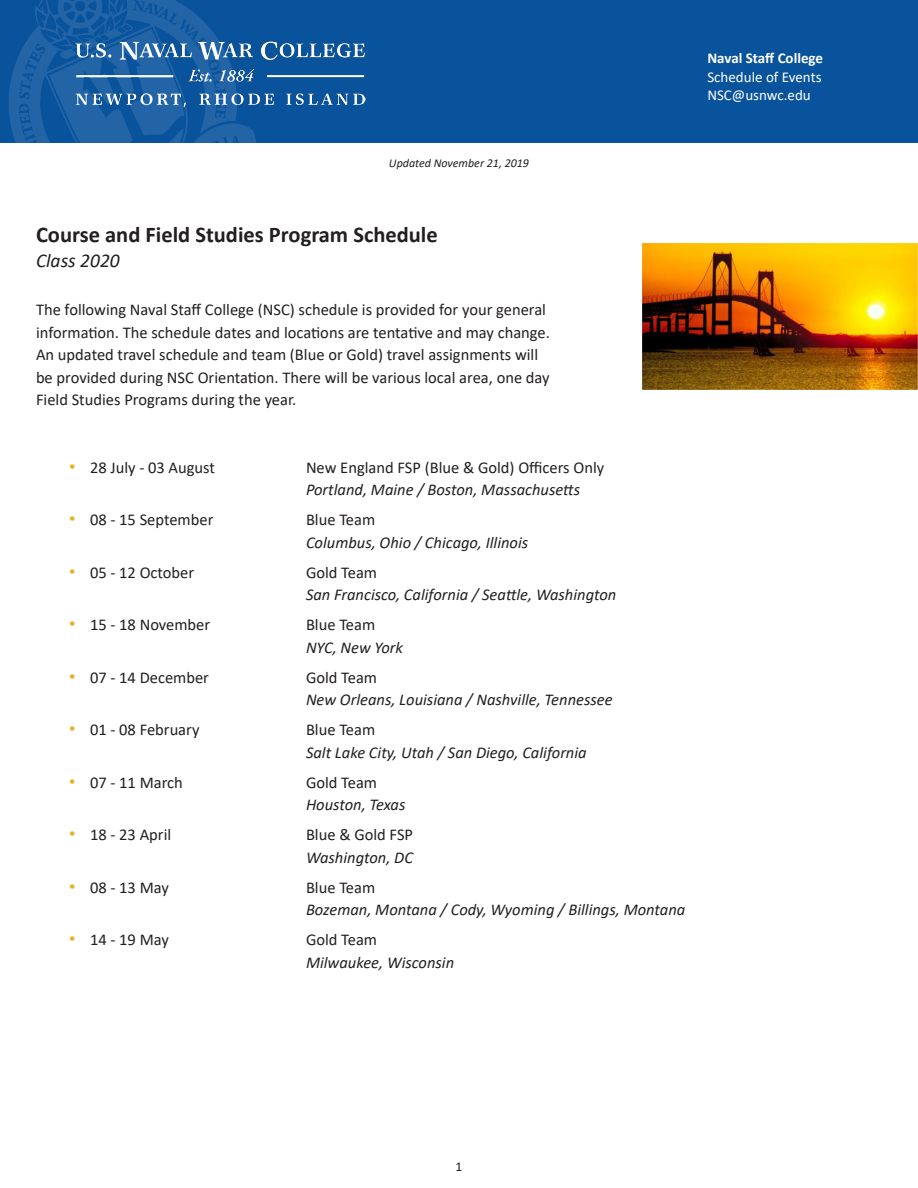
<style>
.page{position:relative;width:918px;height:1188px;background:#fff}
.page>*{position:absolute;margin:0;border:0;box-sizing:border-box;transform-origin:0 0}
.Paragraph{font:700 22.5px "Calibri";color:#231f20}
.Paragraph-2{font:italic 19.5px "Calibri";color:#231f20}
.Paragraph-3{font:16.5px/22.5px "Calibri";color:#231f20}
.t1{font:italic 16.5px/22.5px "Calibri";color:#231f20}
.t2{font:15px "Calibri";color:#fff}
.t3{font:700 15px "Calibri";color:#fff}
.t4{font:13.5px "Calibri";color:#231f20}
.Paragraph-4{font:italic 12px "Calibri";color:#231f20}
.s1{font-family:"Arial";font-size:18px;color:#e8b026}
.s2{font-style:italic}
.s3{font-style:normal}
</style>
<div class="page">
<div style="left:0;top:0;width:918px;height:142px;background:#09539d"></div>
<img style="left:9px;top:0;width:356px;height:142px">
<img style="left:643px;top:243px;width:275px;height:146px">
<p class="Paragraph-4" style="left:389px;top:155px;width:142px">Updated November 21, 2019</p>
<p class="Paragraph" style="left:36px;top:218px;width:403px">Course and Field Studies Program Schedule</p>
<p class="Paragraph-2" style="left:36px;top:247px;width:85px">Class 2020</p>
<p class="Paragraph-3" style="left:36px;top:298px;width:515px">The following Naval Staff College (NSC) schedule is provided for your general information. The schedule dates and locations are tentative and may change.<br>An updated travel schedule and team (Blue or Gold) travel assignments will be provided during NSC Orientation. There will be various local area, one day Field Studies Programs during the year.</p>
<p class="Paragraph-3" style="left:69px;top:456px;width:148px"><span class="s1">•</span> 28 July - 03 August</p>
<p class="Paragraph-3" style="left:306px;top:456px;width:300px">New England FSP (Blue &amp; Gold) Officers Only<br><span class="s2">Portland, Maine / Boston, Massachusetts</span></p>
<p class="Paragraph-3" style="left:69px;top:508px;width:146px"><span class="s1">•</span> 08 - 15 September</p>
<p class="t1" style="left:306px;top:508px;width:224px"><span class="s3">Blue Team<br></span>Columbus, Ohio / Chicago, Illinois</p>
<p class="Paragraph-3" style="left:69px;top:561px;width:127px"><span class="s1">•</span> 05 - 12 October</p>
<p class="t1" style="left:306px;top:560px;width:312px"><span class="s3">Gold Team<br></span>San Francisco, California / Seattle, Washington</p>
<p class="Paragraph-3" style="left:69px;top:613px;width:143px"><span class="s1">•</span> 15 - 18 November</p>
<p class="t1" style="left:306px;top:613px;width:99px"><span class="s3">Blue Team<br></span>NYC, New York</p>
<p class="Paragraph-3" style="left:69px;top:666px;width:142px"><span class="s1">•</span> 07 - 14 December</p>
<p class="t1" style="left:306px;top:665px;width:308px"><span class="s3">Gold Team<br></span>New Orleans, Louisiana / Nashville, Tennessee</p>
<p class="Paragraph-3" style="left:69px;top:718px;width:132px"><span class="s1">•</span> 01 - 08 February</p>
<p class="t1" style="left:306px;top:718px;width:282px"><span class="s3">Blue Team<br></span>Salt Lake City, Utah / San Diego, California</p>
<p class="Paragraph-3" style="left:69px;top:771px;width:115px"><span class="s1">•</span> 07 - 11 March</p>
<p class="t1" style="left:306px;top:770px;width:101px"><span class="s3">Gold Team<br></span>Houston, Texas</p>
<p class="Paragraph-3" style="left:69px;top:823px;width:104px"><span class="s1">•</span> 18 - 23 April</p>
<p class="t1" style="left:306px;top:823px;width:109px"><span class="s3">Blue &amp; Gold FSP<br></span>Washington, DC</p>
<p class="Paragraph-3" style="left:69px;top:876px;width:101px"><span class="s1">•</span> 08 - 13 May</p>
<p class="t1" style="left:306px;top:875px;width:381px"><span class="s3">Blue Team<br></span>Bozeman, Montana / Cody, Wyoming / Billings, Montana</p>
<p class="Paragraph-3" style="left:69px;top:928px;width:101px"><span class="s1">•</span> 14 - 19 May</p>
<p class="t1" style="left:306px;top:928px;width:150px"><span class="s3">Gold Team<br></span>Milwaukee, Wisconsin</p>
<p class="t3" style="left:707px;top:47px;width:117px">Naval Staff College</p>
<p class="t2" style="left:707px;top:67px;width:116px">Schedule of Events</p>
<p class="t2" style="left:707px;top:85px;width:105px">NSC@usnwc.edu</p>
<p class="t4" style="left:456px;top:1157px;width:8px">1</p>
</div>
